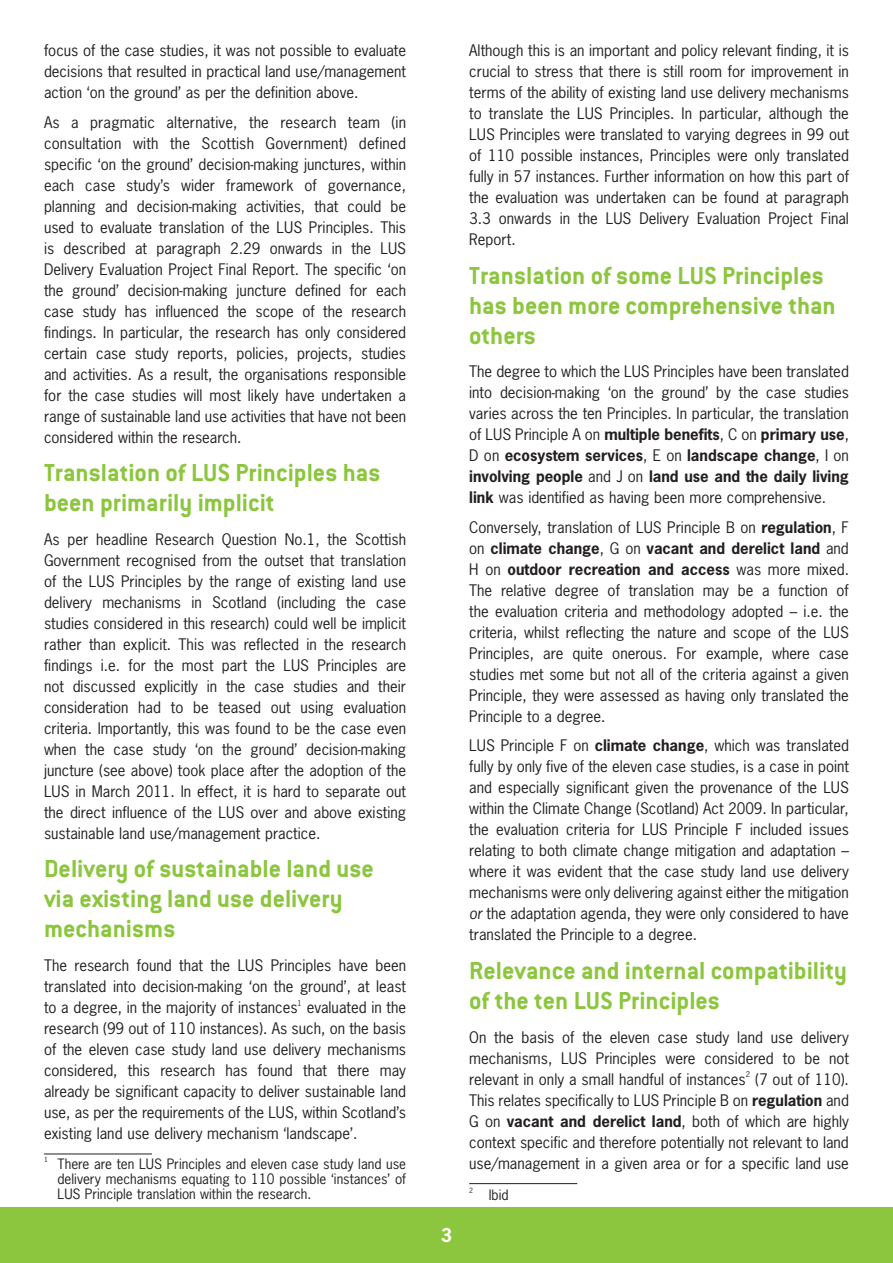
<style>
.page{position:relative;width:893px;height:1263px;background:#fff}
.page>*{position:absolute;margin:0;border:0;box-sizing:border-box;transform-origin:0 0}
.t1{font:700 27px/30px "Conduit OSITC";color:#8cc63e}
.t2{font:700 18px "News Gothic";color:#fffef4}
.t3{font:15px/21px "News Gothic LT";color:#231f20;text-align:justify}
.t4{font:13.5px/15px "News Gothic LT";color:#231f20;text-align:justify}
.t5{font:7.5px "News Gothic LT";color:#231f20}
.t6{font:6.75px "News Gothic LT";color:#231f20}
.s1{font-weight:700}
.s2{font-style:italic}
</style>
<div class="page">
<div style="left:0;top:1208px;width:893px;height:55px;background:#8cc63e"></div>
<hr style="left:469px;top:1183px;width:108px;height:1px;background:#231f20">
<hr style="left:44px;top:1153px;width:108px;height:1px;background:#231f20">
<p class="t3" style="left:44px;top:40px;width:364px">focus of the case studies, it was not possible to evaluate decisions that resulted in practical land use/management action ‘on the ground’ as per the definition above.</p>
<p class="t3" style="left:44px;top:111px;width:364px">As a pragmatic alternative, the research team (in consultation with the Scottish Government) defined specific ‘on the ground’ decision-making junctures, within each case study’s wider framework of governance, planning and decision-making activities, that could be used to evaluate translation of the LUS Principles. This is described at paragraph 2.29 onwards in the LUS Delivery Evaluation Project Final Report. The specific ‘on the ground’ decision-making juncture defined for each case study has influenced the scope of the research findings. In particular, the research has only considered certain case study reports, policies, projects, studies and activities. As a result, the organisations responsible for the case studies will most likely have undertaken a range of sustainable land use activities that have not been considered within the research.</p>
<h1 class="t1" style="left:44px;top:457px;width:338px">Translation of LUS Principles has been primarily implicit</h1>
<p class="t3" style="left:44px;top:529px;width:364px">As per headline Research Question No.1, the Scottish Government recognised from the outset that translation of the LUS Principles by the range of existing land use delivery mechanisms in Scotland (including the case studies considered in this research) could well be implicit rather than explicit. This was reflected in the research findings i.e. for the most part the LUS Principles are not discussed explicitly in the case studies and their consideration had to be teased out using evaluation criteria. Importantly, this was found to be the case even when the case study ‘on the ground’ decision-making juncture (see above) took place after the adoption of the LUS in March 2011. In effect, it is hard to separate out the direct influence of the LUS over and above existing sustainable land use/management practice.</p>
<h1 class="t1" style="left:44px;top:853px;width:331px">Delivery of sustainable land use via existing land use delivery mechanisms</h1>
<p class="t3" style="left:44px;top:955px;width:364px">The research found that the LUS Principles have been translated into decision-making ‘on the ground’, at least to a degree, in the majority of instances</p>
<p class="t5" style="left:298px;top:998px;width:6px">1</p>
<p class="t3" style="left:44px;top:997px;width:364px;text-indent:263px">evaluated in the research (99 out of 110 instances). As such, on the basis of the eleven case study land use delivery mechanisms considered, this research has found that there may already be significant capacity to deliver sustainable land use, as per the requirements of the LUS, within Scotland’s existing land use delivery mechanism ‘landscape’.</p>
<p class="t6" style="left:44px;top:1155px;width:5px">1</p>
<p class="t4" style="left:58px;top:1156px;width:350px">There are ten LUS Principles and eleven case study land use delivery mechanisms equating to 110 possible ‘instances’ of LUS Principle translation within the research.</p>
<p class="t2" style="left:441px;top:1223px;width:13px">3</p>
<p class="t3" style="left:469px;top:40px;width:381px">Although this is an important and policy relevant finding, it is crucial to stress that there is still room for improvement in terms of the ability of existing land use delivery mechanisms to translate the LUS Principles. In particular, although the LUS Principles were translated to varying degrees in 99 out of 110 possible instances, Principles were only translated fully in 57 instances. Further information on how this part of the evaluation was undertaken can be found at paragraph 3.3 onwards in the LUS Delivery Evaluation Project Final Report.</p>
<h1 class="t1" style="left:469px;top:259px;width:368px">Translation of some LUS Principles has been more comprehensive than others</h1>
<p class="t3" style="left:469px;top:361px;width:381px">The degree to which the LUS Principles have been translated into decision-making ‘on the ground’ by the case studies varies across the ten Principles. In particular, the translation of LUS Principle A on <span class="s1">multiple benefits</span>, C on <span class="s1">primary use</span>, D on <span class="s1">ecosystem services</span>, E on <span class="s1">landscape change</span>, I on <span class="s1">involving people</span> and J on <span class="s1">land use and the daily living link</span> was identified as having been more comprehensive.</p>
<p class="t3" style="left:469px;top:517px;width:381px">Conversely, translation of LUS Principle B on <span class="s1">regulation</span>, F on <span class="s1">climate change</span>, G on <span class="s1">vacant and derelict land</span> and H on <span class="s1">outdoor recreation and access</span> was more mixed.<br>The relative degree of translation may be a function of the evaluation criteria and methodology adopted – i.e. the criteria, whilst reflecting the nature and scope of the LUS Principles, are quite onerous. For example, where case studies met some but not all of the criteria against a given Principle, they were assessed as having only translated the Principle to a degree.</p>
<p class="t3" style="left:469px;top:735px;width:381px">LUS Principle F on <span class="s1">climate change</span>, which was translated fully by only five of the eleven case studies, is a case in point and especially significant given the provenance of the LUS within the Climate Change (Scotland) Act 2009. In particular, the evaluation criteria for LUS Principle F included issues relating to both climate change mitigation and adaptation – where it was evident that the case study land use delivery mechanisms were only delivering against either the mitigation <span class="s2">or</span> the adaptation agenda, they were only considered to have translated the Principle to a degree.</p>
<h1 class="t1" style="left:469px;top:955px;width:379px">Relevance and internal compatibility of the ten LUS Principles</h1>
<p class="t3" style="left:469px;top:1026px;width:381px">On the basis of the eleven case study land use delivery mechanisms, LUS Principles were considered to be not relevant in only a small handful of instances</p>
<p class="t5" style="left:746px;top:1069px;width:6px">2</p>
<p class="t3" style="left:469px;top:1068px;width:381px;text-indent:286px">(7 out of 110).<br>This relates specifically to LUS Principle B on <span class="s1">regulation</span> and G on <span class="s1">vacant and derelict land</span>, both of which are highly context specific and therefore potentially not relevant to land use/management in a given area or for a specific land use</p>
<p class="t6" style="left:469px;top:1186px;width:5px">2</p>
<p class="t4" style="left:489px;top:1187px;width:21px">Ibid</p>
</div>
